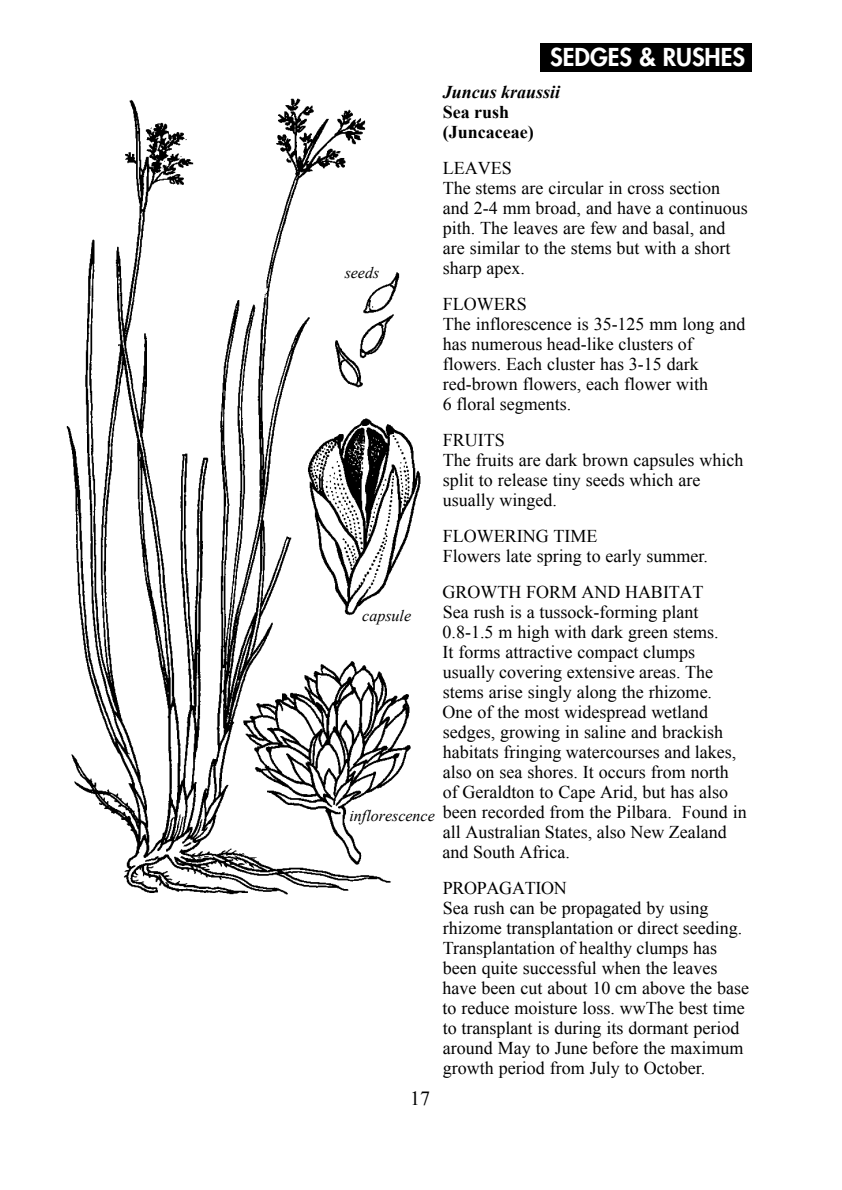
<style>
.page{position:relative;width:842px;height:1190px;background:#fff}
.page>*{position:absolute;margin:0;border:0;box-sizing:border-box;transform-origin:0 0}
.t1{font:800 24px "Futura";color:#fff}
.t2{font:20px "Times New Roman";color:#000}
.t3{font:18px/20px "Times New Roman";color:#000}
.t4{font:700 18px/20px "Times New Roman";color:#000}
.t5{font:italic 700 18px "Times New Roman";color:#000}
.t6{font:italic 16px "Times New Roman";color:#000}
</style>
<div class="page">
<img style="left:66px;top:98px;width:355px;height:797px">
<div style="left:540px;top:43px;width:212px;height:29px;background:#000"></div>
<p class="t6" style="left:345px;top:264px;width:36px">seeds</p>
<p class="t6" style="left:362px;top:606px;width:50px">capsule</p>
<p class="t6" style="left:350px;top:807px;width:87px">inflorescence</p>
<p class="t2" style="left:410px;top:1087px;width:21px">17</p>
<h1 class="t1" style="left:550px;top:45px;width:196px">SEDGES &amp; RUSHES</h1>
<p class="t5" style="left:443px;top:82px;width:119px">Juncus kraussii</p>
<p class="t4" style="left:443px;top:102px;width:92px">Sea rush (Juncaceae)</p>
<p class="t3" style="left:443px;top:158px;width:307px">LEAVES<br>The stems are circular in cross section and 2-4 mm broad, and have a continuous pith. The leaves are few and basal, and are similar to the stems but with a short sharp apex.</p>
<p class="t3" style="left:443px;top:294px;width:304px">FLOWERS<br>The inflorescence is 35-125 mm long and has numerous head-like clusters of flowers. Each cluster has 3-15 dark red-brown flowers, each flower with<br>6 floral segments.</p>
<p class="t3" style="left:443px;top:430px;width:302px">FRUITS<br>The fruits are dark brown capsules which split to release tiny seeds which are usually winged.</p>
<p class="t3" style="left:443px;top:526px;width:267px">FLOWERING TIME<br>Flowers late spring to early summer.</p>
<p class="t3" style="left:443px;top:582px;width:306px">GROWTH FORM AND HABITAT<br>Sea rush is a tussock-forming plant 0.8-1.5 m high with dark green stems.<br>It forms attractive compact clumps usually covering extensive areas. The stems arise singly along the rhizome.<br>One of the most widespread wetland sedges, growing in saline and brackish habitats fringing watercourses and lakes, also on sea shores. It occurs from north of Geraldton to Cape Arid, but has also been recorded from the Pilbara. Found in all Australian States, also New Zealand and South Africa.</p>
<p class="t3" style="left:443px;top:878px;width:308px">PROPAGATION<br>Sea rush can be propagated by using rhizome transplantation or direct seeding.<br>Transplantation of healthy clumps has been quite successful when the leaves have been cut about 10 cm above the base to reduce moisture loss. wwThe best time to transplant is during its dormant period around May to June before the maximum growth period from July to October.</p>
</div>
